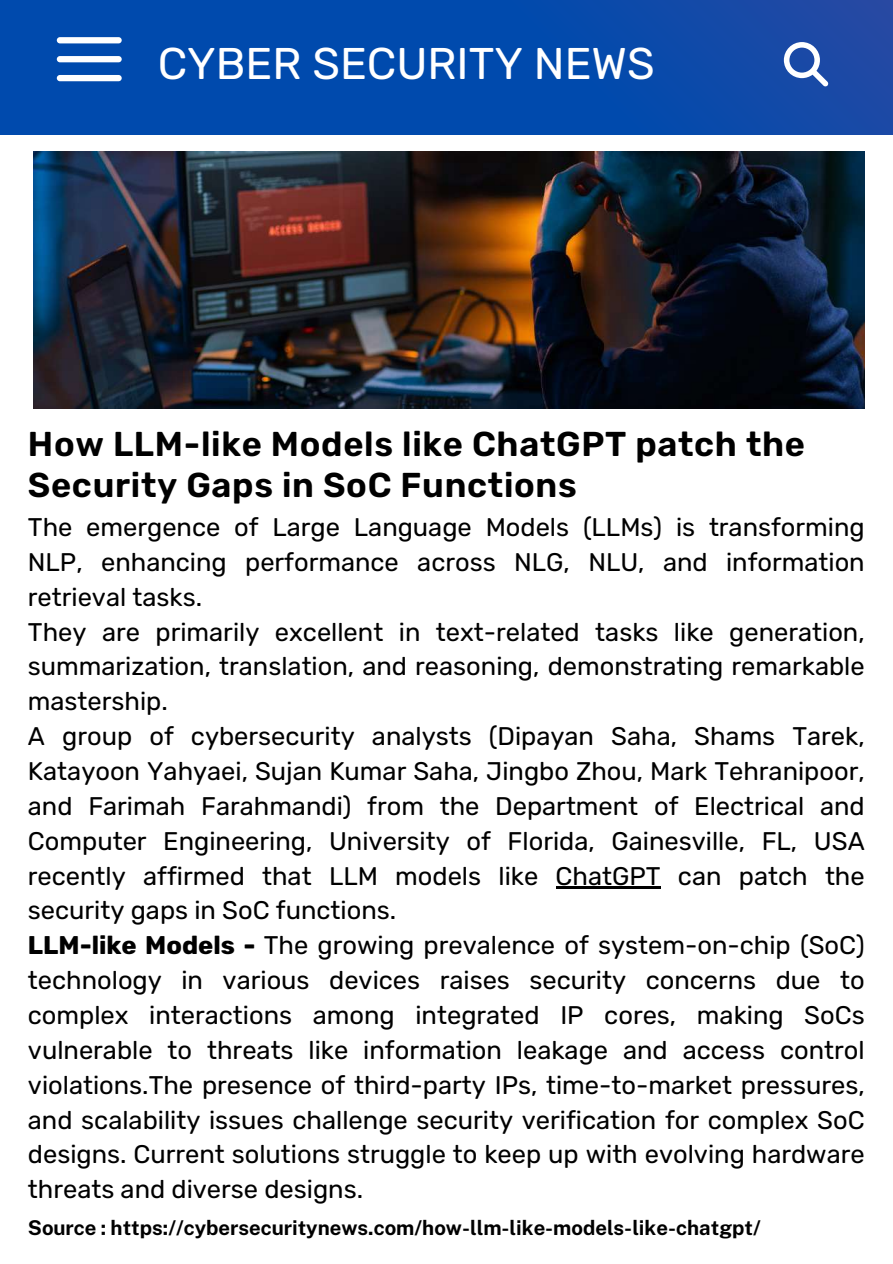
<style>
.page{position:relative;width:893px;height:1264px;background:#fff}
.page>*{position:absolute;margin:0;border:0;box-sizing:border-box;transform-origin:0 0}
.t1{font:44.4px "Rubik";color:#fff}
.t2{font:600 34.5px/40.5px "Rubik";letter-spacing:.02em;color:#000}
.t3{font:25.5px/34.8px "Rubik";color:#000}
.t4{font:700 20.4px "Public Sans";color:#000}
.s1{font-weight:700}
</style>
<div class="page">
<img style="left:33px;top:152px;width:831px;height:256px">
<svg style="left:0;top:0;width:892px;height:135px;background:#064aab"></svg>
<div style="left:57px;top:37px;width:65px;height:6px;background:#fff;border-radius:3px"></div>
<div style="left:57px;top:56px;width:65px;height:6px;background:#fff;border-radius:3px"></div>
<div style="left:57px;top:75px;width:65px;height:6px;background:#fff;border-radius:3px"></div>
<svg style="left:783px;top:42px;width:45px;height:45px"></svg>
<hr style="left:555px;top:886px;width:105px;height:3px;background:#000">
<h1 class="t1" style="left:158px;top:37px;width:498px">CYBER SECURITY NEWS</h1>
<h2 class="t2" style="left:28px;top:424px;width:778px">How LLM-like Models like ChatGPT patch the<br>Security Gaps in SoC Functions</h2>
<p class="t3" style="left:28px;top:510px;width:838px">The emergence of Large Language Models (LLMs) is transforming NLP, enhancing performance across NLG, NLU, and information retrieval tasks.<br>They are primarily excellent in text-related tasks like generation, summarization, translation, and reasoning, demonstrating remarkable mastership.<br>A group of cybersecurity analysts (Dipayan Saha, Shams Tarek, Katayoon Yahyaei, Sujan Kumar Saha, Jingbo Zhou, Mark Tehranipoor, and Farimah Farahmandi) from the Department of Electrical and Computer Engineering, University of Florida, Gainesville, FL, USA recently affirmed that LLM models like ChatGPT can patch the security gaps in SoC functions.<br><span class="s1">LLM-like Models -</span> The growing prevalence of system-on-chip (SoC) technology in various devices raises security concerns due to complex interactions among integrated IP cores, making SoCs vulnerable to threats like information leakage and access control violations.The presence of third-party IPs, time-to-market pressures, and scalability issues challenge security verification for complex SoC designs. Current solutions struggle to keep up with evolving hardware threats and diverse designs.</p>
<p class="t4" style="left:28px;top:1215px;width:734px">Source : https://cybersecuritynews.com/how-llm-like-models-like-chatgpt/</p>
</div>
